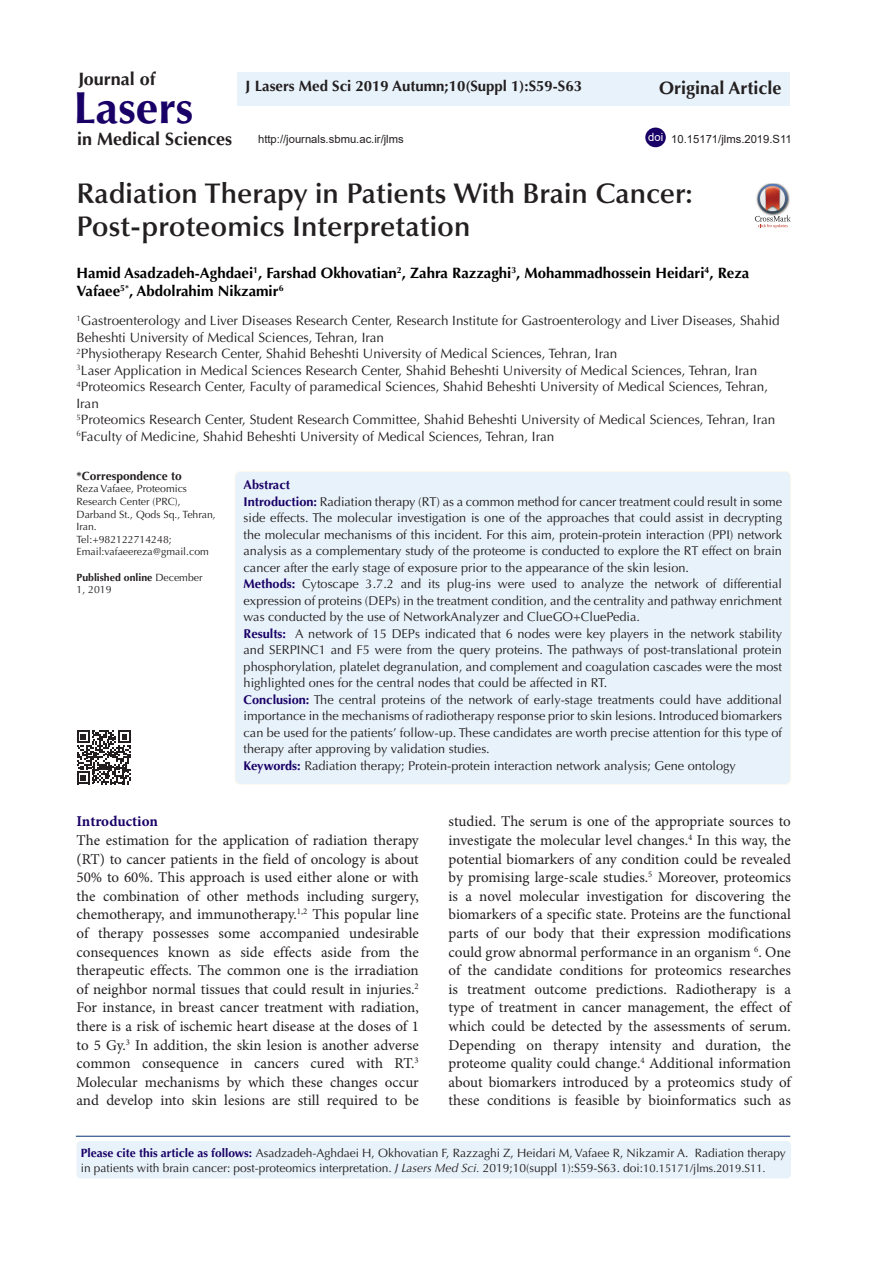
<style>
.page{position:relative;width:893px;height:1263px;background:#fff}
.page>*{position:absolute;margin:0;border:0;box-sizing:border-box;transform-origin:0 0}
.t1{font:700 45px "Optima LT Std";color:#190066}
.t2{font:600 28.5px/33px "Optima LT Std";color:#231f20}
.t3{font:700 18px "Optima LT Std";color:#231f20}
.t4{font:15px/18.6px "Minion Pro";color:#231f20;text-align:justify}
.t5{font:700 15px/18px "Optima LT Std";color:#000}
.t6{font:700 15px "Optima LT Std";color:#231f20}
.t7{font:700 15px "Minion Pro";letter-spacing:-.005em;color:#190066}
.t8{font:13.5px/16.5px "Optima LT Std";color:#231f20}
.t9{font:12.75px/16.5px "Optima LT Std";color:#231f20;text-align:justify}
.Default{font:700 12.75px "Optima LT Std";color:#190066}
.t10{font:12px/15px "Optima LT Std";color:#231f20}
.t11{font:700 12px "Optima LT Std";color:#231f20}
.t12{font:11.25px "Arial";color:#231f20}
.t13{font:11.25px "Arial";color:#fff}
.t14{font:10.5px/12.6px "Optima LT Std";color:#231f20}
.t15{font:700 10.5px/12.6px "Optima LT Std";color:#231f20}
.s1{font-weight:700;color:#190066}
.s2{font-weight:400}
.s3{font-style:italic}
.s4{font-size:11.25px}
</style>
<div class="page">
<hr style="left:76px;top:1136px;width:714px;height:1px;background:#053278">
<div style="left:77px;top:1141px;width:714px;height:37px;background:#e8f2fa;border-radius:4px"></div>
<img style="left:767px;top:183px;width:12px;height:1px">
<svg style="left:755px;top:184px;width:36px;height:44px"></svg>
<div style="left:624px;top:72px;width:166px;height:34px;background:#e8f2fa"></div>
<div style="left:645px;top:128px;width:21px;height:19px;background:#190066;border-radius:50%"></div>
<div style="left:235px;top:471px;width:556px;height:313px;background:#e8f2fa;border-radius:6px"></div>
<svg style="left:77px;top:730px;width:54px;height:54px"></svg>
<div style="left:237px;top:72px;width:387px;height:34px;background:#e8f2fa"></div>
<p class="t3" style="left:78px;top:68px;width:79px">Journal of</p>
<p class="t1" style="left:73px;top:81px;width:122px">Lasers</p>
<p class="t3" style="left:77px;top:129px;width:157px">in Medical Sciences</p>
<p class="t3" style="left:659px;top:77px;width:124px">Original Article</p>
<p class="t13" style="left:648px;top:129px;width:17px">doi</p>
<p class="t12" style="left:671px;top:131px;width:122px">10.15171/jlms.2019.S11</p>
<p class="t2" style="left:77px;top:177px;width:618px">Radiation Therapy in Patients With Brain Cancer:<br>Post-proteomics Interpretation</p>
<p class="t5" style="left:77px;top:264px;width:674px">Hamid Asadzadeh-Aghdaei<sup>1</sup>, Farshad Okhovatian<sup>2</sup>, Zahra Razzaghi<sup>3</sup>, Mohammadhossein Heidari<sup>4</sup>, Reza<br>Vafaee<sup>5*</sup>, Abdolrahim Nikzamir<sup>6</sup></p>
<p class="t8" style="left:77px;top:312px;width:705px"><sup>1</sup>Gastroenterology and Liver Diseases Research Center, Research Institute for Gastroenterology and Liver Diseases, Shahid<br>Beheshti University of Medical Sciences, Tehran, Iran</p>
<p class="t8" style="left:77px;top:345px;width:542px"><sup>2</sup>Physiotherapy Research Center, Shahid Beheshti University of Medical Sciences, Tehran, Iran</p>
<p class="t8" style="left:77px;top:362px;width:682px"><sup>3</sup>Laser Application in Medical Sciences Research Center, Shahid Beheshti University of Medical Sciences, Tehran, Iran</p>
<p class="t8" style="left:77px;top:378px;width:693px"><sup>4</sup>Proteomics Research Center, Faculty of paramedical Sciences, Shahid Beheshti University of Medical Sciences, Tehran,<br>Iran</p>
<p class="t8" style="left:77px;top:411px;width:700px"><sup>5</sup>Proteomics Research Center, Student Research Committee, Shahid Beheshti University of Medical Sciences, Tehran, Iran</p>
<p class="t8" style="left:77px;top:428px;width:479px"><sup>6</sup>Faculty of Medicine, Shahid Beheshti University of Medical Sciences, Tehran, Iran</p>
<p class="Default" style="left:244px;top:478px;width:48px">Abstract</p>
<p class="t9" style="left:244px;top:493px;width:540px"><span class="s1">Introduction:</span> Radiation therapy (RT) as a common method for cancer treatment could result in some side effects. The molecular investigation is one of the approaches that could assist in decrypting the molecular mechanisms of this incident. For this aim, protein-protein interaction (PPI) network analysis as a complementary study of the proteome is conducted to explore the RT effect on brain cancer after the early stage of exposure prior to the appearance of the skin lesion.</p>
<p class="t9" style="left:244px;top:576px;width:540px"><span class="s1">Methods:</span> Cytoscape 3.7.2 and its plug-ins were used to analyze the network of differential expression of proteins (DEPs) in the treatment condition, and the centrality and pathway enrichment was conducted by the use of NetworkAnalyzer and ClueGO+CluePedia.</p>
<p class="t9" style="left:244px;top:625px;width:540px"><span class="s1">Results:</span> A network of 15 DEPs indicated that 6 nodes were key players in the network stability and SERPINC1 and F5 were from the query proteins. The pathways of post-translational protein phosphorylation, platelet degranulation, and complement and coagulation cascades were the most highlighted ones for the central nodes that could be affected in RT.</p>
<p class="t9" style="left:244px;top:691px;width:540px"><span class="s1">Conclusion:</span> The central proteins of the network of early-stage treatments could have additional importance in the mechanisms of radiotherapy response prior to skin lesions. Introduced biomarkers can be used for the patients’ follow-up. These candidates are worth precise attention for this type of therapy after approving by validation studies.</p>
<p class="t9" style="left:244px;top:757px;width:494px"><span class="s1">Keywords:</span> Radiation therapy; Protein-protein interaction network analysis; Gene ontology</p>
<p class="t6" style="left:246px;top:78px;width:338px">J Lasers Med Sci 2019 Autumn;10(Suppl 1):S59-S63</p>
<p class="t12" style="left:258px;top:131px;width:147px">http://journals.sbmu.ac.ir/jlms</p>
<p class="t11" style="left:77px;top:469px;width:107px">*Correspondence to</p>
<p class="t14" style="left:77px;top:483px;width:141px">Reza Vafaee, Proteomics<br>Research Center (PRC),<br>Darband St., Qods Sq., Tehran,<br>Iran.</p>
<p class="t14" style="left:77px;top:533px;width:97px">Tel:+982122714248;</p>
<p class="t14" style="left:77px;top:546px;width:134px">Email:vafaeereza@gmail.com</p>
<p class="t15" style="left:77px;top:571px;width:128px">Published online <span class="s2">December<br>1, 2019</span></p>
<p class="t7" style="left:77px;top:811px;width:83px">Introduction</p>
<p class="t4" style="left:77px;top:831px;width:344px">The estimation for the application of radiation therapy (RT) to cancer patients in the field of oncology is about 50% to 60%. This approach is used either alone or with the combination of other methods including surgery, chemotherapy, and immunotherapy.<sup>1,2</sup> This popular line of therapy possesses some accompanied undesirable consequences known as side effects aside from the therapeutic effects. The common one is the irradiation of neighbor normal tissues that could result in injuries.<sup>2<br></sup>For instance, in breast cancer treatment with radiation, there is a risk of ischemic heart disease at the doses of 1 to 5 Gy.<sup>3</sup> In addition, the skin lesion is another adverse common consequence in cancers cured with RT.<sup>3<br></sup>Molecular mechanisms by which these changes occur and develop into skin lesions are still required to be</p>
<p class="t4" style="left:449px;top:812px;width:344px">studied. The serum is one of the appropriate sources to investigate the molecular level changes.<sup>4</sup> In this way, the potential biomarkers of any condition could be revealed by promising large-scale studies.<sup>5</sup> Moreover, proteomics is a novel molecular investigation for discovering the biomarkers of a specific state. Proteins are the functional parts of our body that their expression modifications could grow abnormal performance in an organism <sup>6</sup>. One of the candidate conditions for proteomics researches is treatment outcome predictions. Radiotherapy is a type of treatment in cancer management, the effect of which could be detected by the assessments of serum.<br>Depending on therapy intensity and duration, the proteome quality could change.<sup>4</sup> Additional information about biomarkers introduced by a proteomics study of these conditions is feasible by bioinformatics such as</p>
<p class="t10" style="left:81px;top:1145px;width:706px"><span class="s1">Please cite this article as follows:</span> Asadzadeh-Aghdaei H, Okhovatian F, Razzaghi Z, Heidari M, Vafaee R, Nikzamir A. Radiation therapy in patients with brain cancer: post-proteomics interpretation. <span class="s3">J Lasers Med Sci.</span> 2019;10(suppl 1):S59-S63. doi:<span class="s4">10.15171/jlms.2019.S11.</span></p>
</div>
